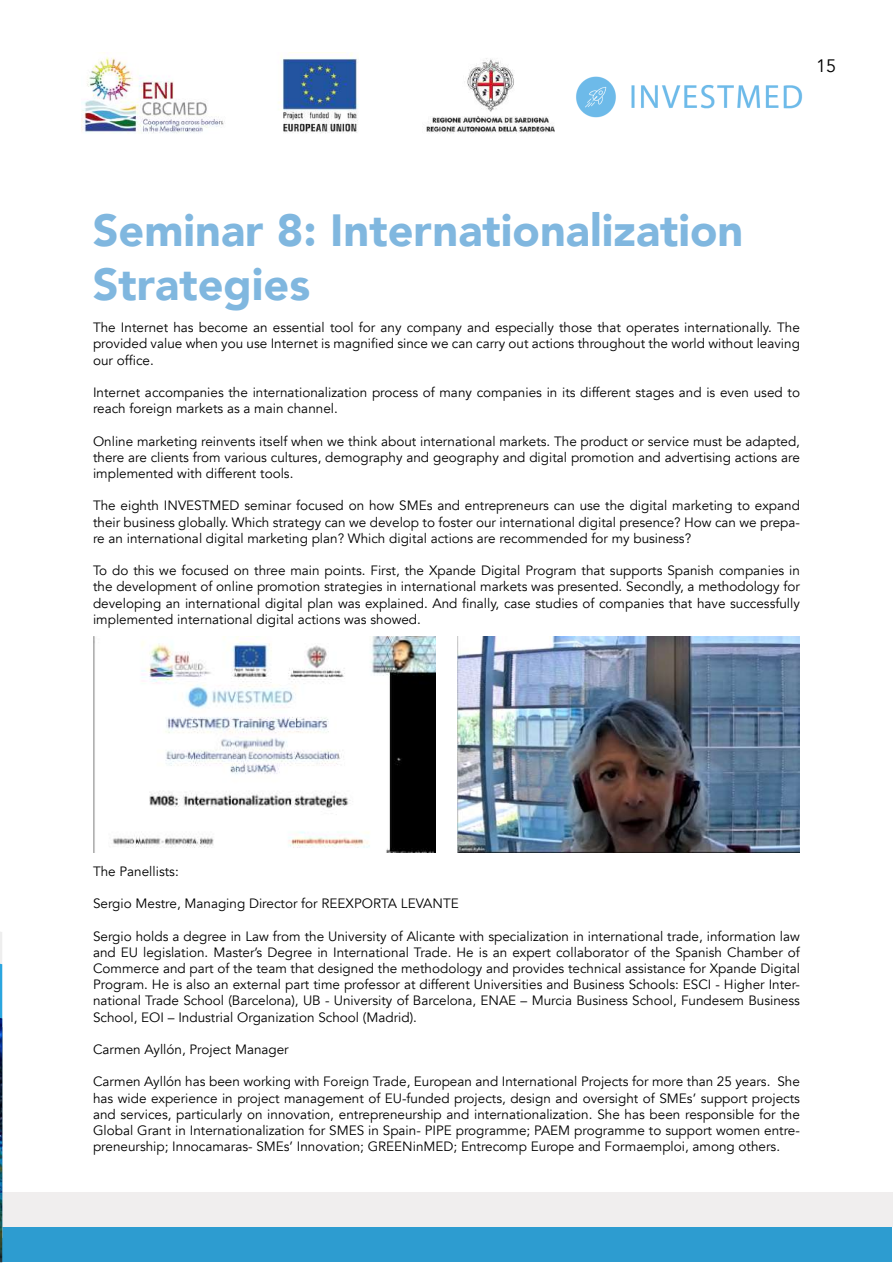
<style>
.page{position:relative;width:893px;height:1263px;background:#fff}
.page>*{position:absolute;margin:0;border:0;box-sizing:border-box;transform-origin:0 0}
.t1{font:900 45px/54px "Avenir";color:#80b7df}
.t2{font:18px "Avenir";color:#000}
.t3{font:700 16.35px "Avenir Next LT Pro";color:#000}
.t4{font:16.35px "Avenir Next LT Pro";color:#000}
.t5{font:13.5px/16.2px "Avenir";color:#000;text-align:justify}
</style>
<div class="page">
<img style="left:82px;top:53px;width:473px;height:81px">
<img style="left:576px;top:76px;width:227px;height:42px">
<img style="left:93px;top:636px;width:343px;height:216px">
<img style="left:457px;top:636px;width:343px;height:216px">
<div style="left:2px;top:1227px;width:890px;height:35px;background:#2d9cd0"></div>
<div style="left:2px;top:1192px;width:891px;height:35px;background:#f0eeee"></div>
<svg style="left:0;top:932px;width:2px;height:86px"></svg>
<img style="left:0;top:1018px;width:2px;height:244px">
<h2 class="t2" style="left:816px;top:55px;width:22px">15</h2>
<h1 class="t1" style="left:93px;top:202px;width:652px">Seminar 8: Internationalization<br>Strategies</h1>
<p class="t5" style="left:93px;top:320px;width:708px">The Internet has become an essential tool for any company and especially those that operates internationally. The provided value when you use Internet is magnified since we can carry out actions throughout the world without leaving our office.</p>
<p class="t5" style="left:93px;top:385px;width:708px">Internet accompanies the internationalization process of many companies in its different stages and is even used to reach foreign markets as a main channel.</p>
<p class="t5" style="left:93px;top:433px;width:708px">Online marketing reinvents itself when we think about international markets. The product or service must be adapted, there are clients from various cultures, demography and geography and digital promotion and advertising actions are implemented with different tools.</p>
<p class="t5" style="left:93px;top:498px;width:708px">The eighth INVESTMED seminar focused on how SMEs and entrepreneurs can use the digital marketing to expand their business globally. Which strategy can we develop to foster our international digital presence? How can we prepa&shy;re an international digital marketing plan? Which digital actions are recommended for my business?</p>
<p class="t5" style="left:93px;top:563px;width:708px">To do this we focused on three main points. First, the Xpande Digital Program that supports Spanish companies in the development of online promotion strategies in international markets was presented. Secondly, a methodology for developing an international digital plan was explained. And finally, case studies of companies that have successfully implemented international digital actions was showed.</p>
<p class="t3" style="left:4px;top:375px;width:260px">n and acceleration services for at</p>
<p class="t4" style="left:0;top:573px;width:266px">onment and support creative minds</p>
<p class="t5" style="left:93px;top:863px;width:87px">The Panellists:</p>
<p class="t5" style="left:93px;top:895px;width:367px">Sergio Mestre, Managing Director for REEXPORTA LEVANTE</p>
<p class="t5" style="left:93px;top:928px;width:708px">Sergio holds a degree in Law from the University of Alicante with specialization in international trade, information law and EU legislation. Master’s Degree in International Trade. He is an expert collaborator of the Spanish Chamber of Commerce and part of the team that designed the methodology and provides technical assistance for Xpande Digital Program. He is also an external part time professor at different Universities and Business Schools: ESCI - Higher Inter&shy;national Trade School (Barcelona), UB - University of Barcelona, ENAE – Murcia Business School, Fundesem Business School, EOI – Industrial Organization School (Madrid).</p>
<p class="t5" style="left:93px;top:1041px;width:197px">Carmen Ayllón, Project Manager</p>
<p class="t5" style="left:93px;top:1074px;width:708px">Carmen Ayllón has been working with Foreign Trade, European and International Projects for more than 25 years. She has wide experience in project management of EU-funded projects, design and oversight of SMEs’ support projects and services, particularly on innovation, entrepreneurship and internationalization. She has been responsible for the Global Grant in Internationalization for SMES in Spain- PIPE programme; PAEM programme to support women entre&shy;preneurship; Innocamaras- SMEs’ Innovation; GREENinMED; Entrecomp Europe and Formaemploi, among others.</p>
</div>
